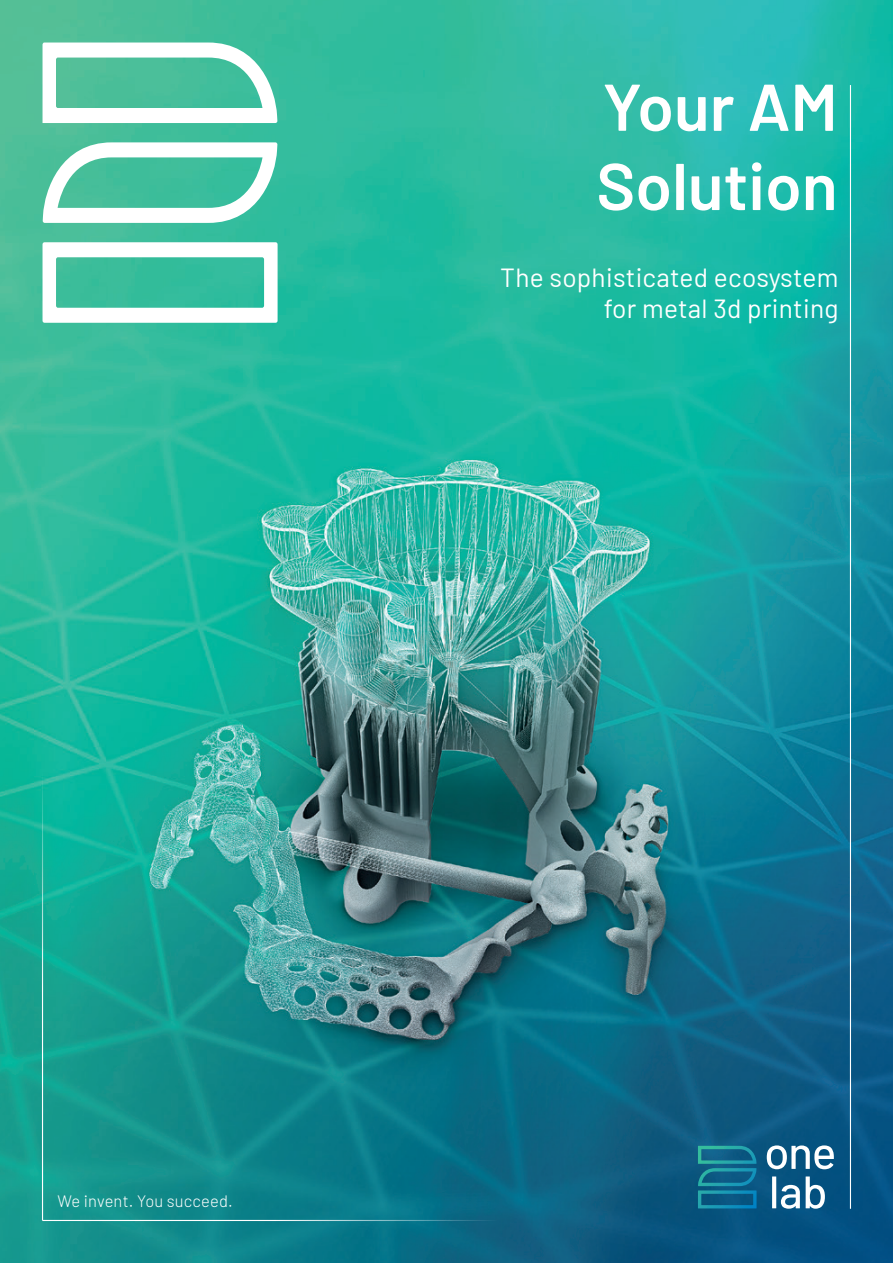
<style>
.page{position:relative;width:893px;height:1263px;background:#fff}
.page>*{position:absolute;margin:0;border:0;box-sizing:border-box;transform-origin:0 0}
.t1{font:600 66px "Barlow";color:#fff}
.t2{font:26.25px "Barlow";letter-spacing:.01em;color:#fff}
.t3{font:300 16.5px "Barlow";letter-spacing:.01em;color:#fff}
</style>
<div class="page">
<img style="left:0;top:0;width:893px;height:1263px">
<svg style="left:767px;top:1145px;width:67px;height:24px"></svg>
<svg style="left:772px;top:1176px;width:4px;height:32px"></svg>
<svg style="left:781px;top:1185px;width:19px;height:24px"></svg>
<svg style="left:806px;top:1176px;width:19px;height:33px"></svg>
<svg style="left:698px;top:1146px;width:58px;height:62px;background:#137292"></svg>
<svg style="left:43px;top:43px;width:234px;height:80px"></svg>
<svg style="left:43px;top:142px;width:234px;height:81px"></svg>
<svg style="left:43px;top:242px;width:235px;height:81px"></svg>
<hr style="left:850px;top:85px;width:1px;height:1124px;background:#fff">
<hr style="left:42px;top:772px;width:1px;height:448px;background:#fff">
<hr style="left:43px;top:1220px;width:454px;height:1px;background:#fff">
<p class="t1" style="left:603px;top:59px;width:237px">Your AM</p>
<p class="t1" style="left:596px;top:138px;width:243px">Solution</p>
<p class="t2" style="left:500px;top:258px;width:340px">The sophisticated ecosystem</p>
<p class="t2" style="left:604px;top:290px;width:236px">for metal 3d printing</p>
<p class="t3" style="left:58px;top:1189px;width:177px">We invent. You succeed.</p>
</div>
